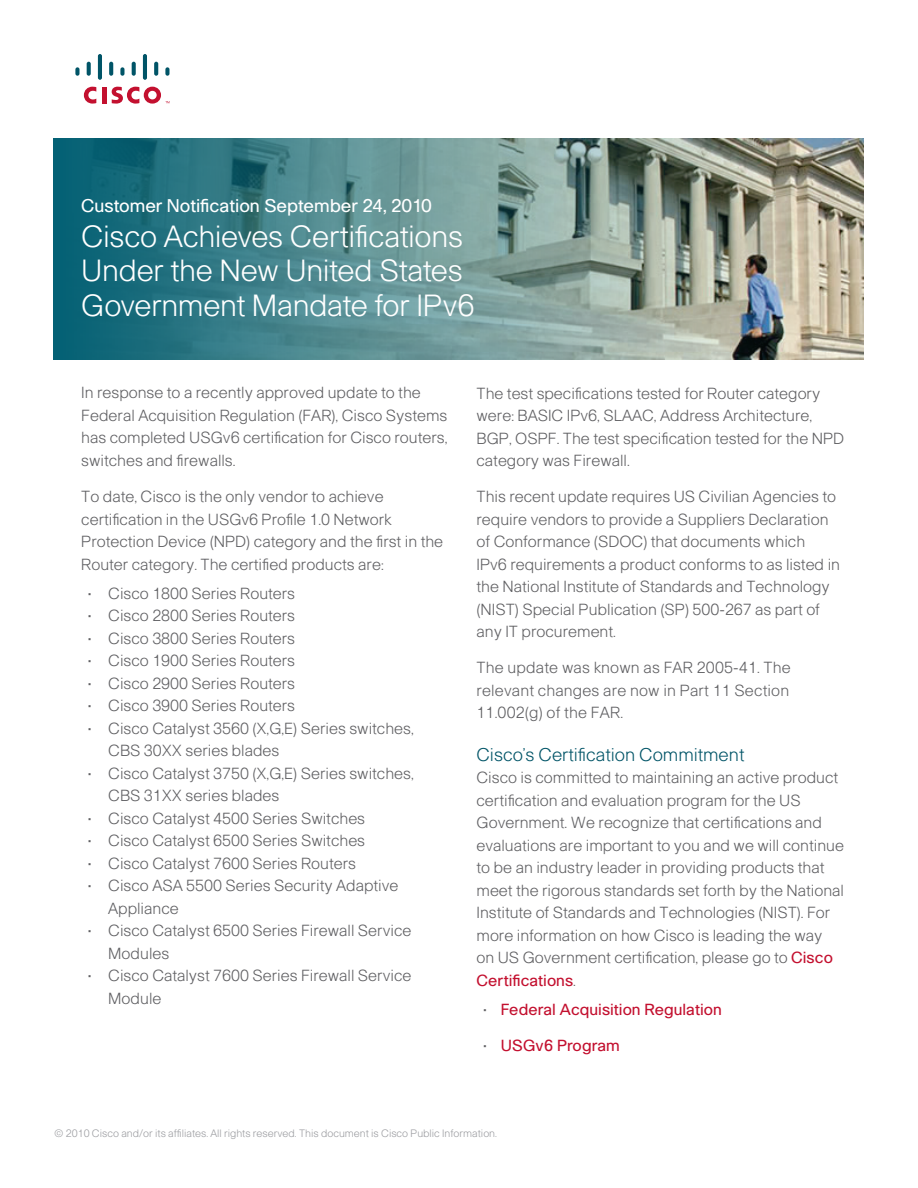
<style>
.page{position:relative;width:918px;height:1188px;background:#fff}
.page>*{position:absolute;margin:0;border:0;box-sizing:border-box;transform-origin:0 0}
.t1{font:300 30px/34.5px "Cisco";letter-spacing:-.01em;color:#fff}
.t2{font:18px "Cisco";letter-spacing:-.005em;color:#fff}
.t3{font:300 18px "Cisco";color:#005467}
.t4{font:300 15.75px/22.5px "Cisco";color:#5f5f62}
.t5{font:15.75px "Cisco";color:#c3102f}
.t6{font:300 10.5px "Cisco";color:#9b9ca0}
.s1{font-weight:400;color:#c3102f}
.s2{font-weight:300;color:#5f5f62}
</style>
<div class="page">
<hr style="left:102px;top:87px;width:4px;height:16px;background:#c3102f">
<svg style="left:84px;top:87px;width:12px;height:17px"></svg>
<div style="left:75px;top:67px;width:5px;height:9px;background:#005467;border-radius:2px"></div>
<svg style="left:87px;top:62px;width:4px;height:14px"></svg>
<hr style="left:98px;top:54px;width:4px;height:26px;background:#005467;border-radius:2px">
<svg style="left:109px;top:62px;width:4px;height:14px"></svg>
<div style="left:120px;top:67px;width:5px;height:9px;background:#005467;border-radius:2px"></div>
<svg style="left:132px;top:62px;width:4px;height:14px"></svg>
<hr style="left:143px;top:54px;width:4px;height:26px;background:#005467;border-radius:2px">
<svg style="left:154px;top:62px;width:4px;height:14px"></svg>
<div style="left:165px;top:67px;width:5px;height:9px;background:#005467;border-radius:2px"></div>
<svg style="left:112px;top:87px;width:58px;height:17px"></svg>
<img style="left:54px;top:138px;width:810px;height:221px">
<p class="t2" style="left:81px;top:195px;width:352px">Customer Notification September 24, 2010</p>
<h1 class="t1" style="left:81px;top:218px;width:395px">Cisco Achieves Certifications<br>Under the New United States<br>Government Mandate for IPv6</h1>
<p class="t4" style="left:81px;top:381px;width:368px">In response to a recently approved update to the Federal Acquisition Regulation (FAR), Cisco Systems has completed USGv6 certification for Cisco routers, switches and firewalls.</p>
<p class="t4" style="left:81px;top:485px;width:363px">To date, Cisco is the only vendor to achieve certification in the USGv6 Profile 1.0 Network Protection Device (NPD) category and the first in the Router category. The certified products are:</p>
<p class="t4" style="left:88px;top:582px;width:209px">• Cisco 1800 Series Routers</p>
<p class="t4" style="left:88px;top:604px;width:209px">• Cisco 2800 Series Routers</p>
<p class="t4" style="left:88px;top:627px;width:209px">• Cisco 3800 Series Routers</p>
<p class="t4" style="left:88px;top:649px;width:209px">• Cisco 1900 Series Routers</p>
<p class="t4" style="left:88px;top:672px;width:209px">• Cisco 2900 Series Routers</p>
<p class="t4" style="left:88px;top:694px;width:209px">• Cisco 3900 Series Routers</p>
<p class="t4" style="left:108px;top:717px;width:307px;text-indent:-20px">• Cisco Catalyst 3560 (X,G,E) Series switches,<br>CBS 30XX series blades</p>
<p class="t4" style="left:108px;top:762px;width:307px;text-indent:-20px">• Cisco Catalyst 3750 (X,G,E) Series switches,<br>CBS 31XX series blades</p>
<p class="t4" style="left:88px;top:807px;width:279px">• Cisco Catalyst 4500 Series Switches</p>
<p class="t4" style="left:88px;top:829px;width:279px">• Cisco Catalyst 6500 Series Switches</p>
<p class="t4" style="left:88px;top:852px;width:270px">• Cisco Catalyst 7600 Series Routers</p>
<p class="t4" style="left:108px;top:874px;width:292px;text-indent:-20px">• Cisco ASA 5500 Series Security Adaptive<br>Appliance</p>
<p class="t4" style="left:108px;top:919px;width:305px;text-indent:-20px">• Cisco Catalyst 6500 Series Firewall Service<br>Modules</p>
<p class="t4" style="left:108px;top:964px;width:305px;text-indent:-20px">• Cisco Catalyst 7600 Series Firewall Service<br>Module</p>
<p class="t4" style="left:477px;top:381px;width:369px">The test specifications tested for Router category were: BASIC IPv6, SLAAC, Address Architecture, BGP, OSPF. The test specification tested for the NPD category was Firewall.</p>
<p class="t4" style="left:477px;top:485px;width:365px">This recent update requires US Civilian Agencies to require vendors to provide a Suppliers Declaration of Conformance (SDOC) that documents which<br>IPv6 requirements a product conforms to as listed in the National Institute of Standards and Technology (NIST) Special Publication (SP) 500-267 as part of any IT procurement.</p>
<p class="t4" style="left:477px;top:656px;width:316px;text-align:justify">The update was known as FAR 2005-41. The relevant changes are now in Part 11 Section 11.002(g) of the FAR.</p>
<p class="t3" style="left:477px;top:743px;width:269px">Cisco’s Certification Commitment</p>
<p class="t4" style="left:477px;top:766px;width:369px">Cisco is committed to maintaining an active product certification and evaluation program for the US Government. We recognize that certifications and evaluations are important to you and we will continue to be an industry leader in providing products that meet the rigorous standards set forth by the National Institute of Standards and Technologies (NIST). For more information on how Cisco is leading the way on US Government certification, please go to <span class="s1">Cisco Certifications</span>.</p>
<p class="t5" style="left:483px;top:1000px;width:240px"><span class="s2">•</span> Federal Acquisition Regulation</p>
<p class="t5" style="left:483px;top:1036px;width:138px"><span class="s2">•</span> USGv6 Program</p>
<p class="t6" style="left:54px;top:1127px;width:445px">© 2010 Cisco and/or its affiliates. All rights reserved. This document is Cisco Public Information.</p>
</div>
